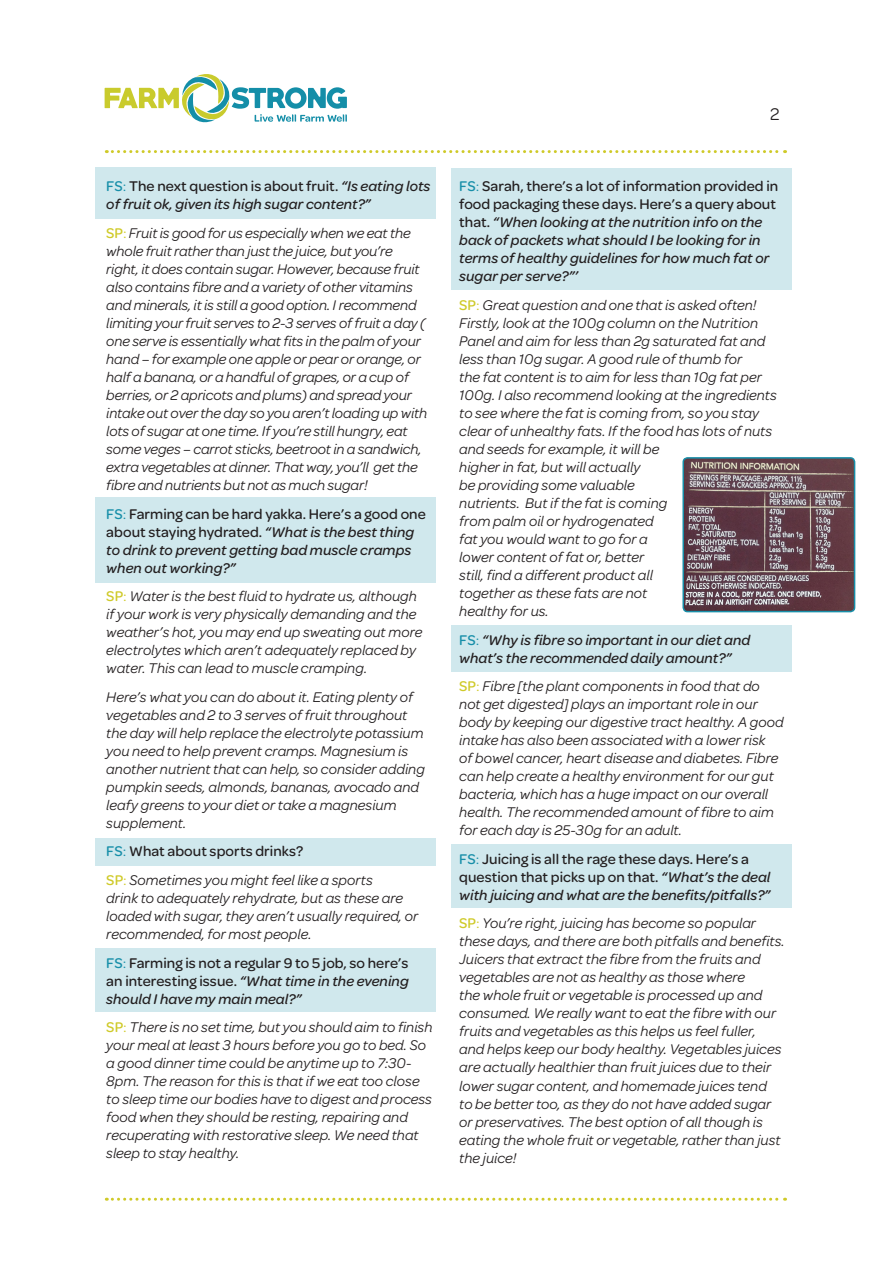
<style>
.page{position:relative;width:893px;height:1263px;background:#fff}
.page>*{position:absolute;margin:0;border:0;box-sizing:border-box;transform-origin:0 0}
.t1{font:18px "Omnes";color:#231f20}
.FS_Body{font:italic 15px/18px "Omnes";letter-spacing:.005em;color:#231f20}
.FS_Body-2{font:italic 500 15px/18px "Omnes";letter-spacing:.005em;color:#231f20}
.FS_Body-3{font:500 15px/18px "Omnes";letter-spacing:.005em;color:#231f20;text-align:justify}
.s1{font-style:normal;color:#188fa9}
.s2{font-weight:400;font-style:normal;color:#188fa9}
.s3{font-style:normal}
.s4{font-weight:500;font-style:normal;color:#cfca29}
.s5{font-style:normal;color:#cfca29}
.s6{color:#188fa9}
.s7{font-weight:400;color:#188fa9}
.s8{font-style:italic}
</style>
<div class="page">
<svg style="left:106px;top:150px;width:679px;height:3px"></svg>
<svg style="left:105px;top:74px;width:242px;height:49px"></svg>
<div style="left:96px;top:168px;width:340px;height:51px;background:#d0e8ed"></div>
<div style="left:452px;top:625px;width:340px;height:46px;background:#d0e8ed"></div>
<div style="left:452px;top:844px;width:340px;height:64px;background:#d0e8ed"></div>
<div style="left:452px;top:168px;width:340px;height:121px;background:#d0e8ed"></div>
<div style="left:96px;top:497px;width:340px;height:85px;background:#d0e8ed"></div>
<div style="left:96px;top:838px;width:340px;height:27px;background:#d0e8ed"></div>
<div style="left:96px;top:948px;width:340px;height:64px;background:#d0e8ed"></div>
<svg style="left:106px;top:1198px;width:679px;height:3px"></svg>
<img style="left:685px;top:458px;width:170px;height:154px">
<div style="left:682px;top:457px;width:173px;height:155px;border:2px solid #188fa9;border-radius:4px"></div>
<p class="FS_Body-2" style="left:106px;top:177px;width:326px"><span class="s1">FS</span><span class="s2">:</span> <span class="s3">The next question is about fruit.</span> “Is eating lots of fruit ok, given its high sugar content?”</p>
<p class="FS_Body" style="left:106px;top:223px;width:323px"><span class="s4">SP</span><span class="s5">:</span> Fruit is good for us especially when we eat the whole fruit rather than just the juice, but you’re right, it does contain sugar. However, because fruit also contains fibre and a variety of other vitamins and minerals, it is still a good option. I recommend limiting your fruit serves to 2-3 serves of fruit a day ( one serve is essentially what fits in the palm of your hand – for example one apple or pear or orange, or half a banana, or a handful of grapes, or a cup of berries, or 2 apricots and plums) and spread your intake out over the day so you aren’t loading up with lots of sugar at one time. If you’re still hungry, eat some veges – carrot sticks, beetroot in a sandwich, extra vegetables at dinner. That way, you’ll get the fibre and nutrients but not as much sugar!</p>
<p class="FS_Body-2" style="left:106px;top:504px;width:321px"><span class="s1">FS</span><span class="s2">:</span> <span class="s3">Farming can be hard yakka. Here’s a good one about staying hydrated.</span> “What is the best thing to drink to prevent getting bad muscle cramps when out working?”</p>
<p class="FS_Body" style="left:106px;top:586px;width:318px"><span class="s4">SP</span><span class="s5">:</span> Water is the best fluid to hydrate us, although if your work is very physically demanding and the weather’s hot, you may end up sweating out more electrolytes which aren’t adequately replaced by water. This can lead to muscle cramping.</p>
<p class="FS_Body" style="left:106px;top:687px;width:320px">Here’s what you can do about it. Eating plenty of vegetables and 2 to 3 serves of fruit throughout the day will help replace the electrolyte potassium you need to help prevent cramps. Magnesium is another nutrient that can help, so consider adding pumpkin seeds, almonds, bananas, avocado and leafy greens to your diet or take a magnesium supplement.</p>
<p class="FS_Body-3" style="left:106px;top:842px;width:198px"><span class="s6">FS</span><span class="s7">:</span> What about sports drinks?</p>
<p class="FS_Body" style="left:106px;top:870px;width:313px"><span class="s4">SP</span><span class="s5">:</span> Sometimes you might feel like a sports<br>drink to adequately rehydrate, but as these are loaded with sugar, they aren’t usually required, or recommended, for most people.</p>
<p class="FS_Body-3" style="left:106px;top:953px;width:304px"><span class="s6">FS</span><span class="s7">:</span> Farming is not a regular 9 to 5 job, so here’s an interesting issue. <span class="s8">“What time in the evening should I have my main meal?”</span></p>
<p class="FS_Body" style="left:106px;top:1018px;width:328px"><span class="s4">SP</span><span class="s5">:</span> There is no set time, but you should aim to finish your meal at least 3 hours before you go to bed. So a good dinner time could be anytime up to 7:30- 8pm. The reason for this is that if we eat too close to sleep time our bodies have to digest and process food when they should be resting, repairing and recuperating with restorative sleep. We need that sleep to stay healthy.</p>
<p class="t1" style="left:770px;top:102px;width:11px">2</p>
<p class="FS_Body-2" style="left:459px;top:177px;width:321px"><span class="s1">FS</span><span class="s2">:</span> <span class="s3">Sarah, there’s a lot of information provided in food packaging these days. Here’s a query about that.</span> “When looking at the nutrition info on the back of packets what should I be looking for in terms of healthy guidelines for how much fat or sugar per serve?”’</p>
<p class="FS_Body" style="left:459px;top:295px;width:319px"><span class="s4">SP</span><span class="s5">:</span> Great question and one that is asked often!<br>Firstly, look at the 100g column on the Nutrition Panel and aim for less than 2g saturated fat and less than 10g sugar. A good rule of thumb for<br>the fat content is to aim for less than 10g fat per 100g. I also recommend looking at the ingredients to see where the fat is coming from, so you stay clear of unhealthy fats. If the food has lots of nuts and seeds for example, it will be<br>higher in fat, but will actually<br>be providing some valuable<br>nutrients. But if the fat is coming<br>from palm oil or hydrogenated<br>fat you would want to go for a<br>lower content of fat or, better<br>still, find a different product all<br>together as these fats are not<br>healthy for us.</p>
<p class="FS_Body-2" style="left:459px;top:630px;width:293px"><span class="s1">FS</span><span class="s2">:</span> “Why is fibre so important in our diet and what’s the recommended daily amount?”</p>
<p class="FS_Body" style="left:459px;top:676px;width:326px"><span class="s4">SP</span><span class="s5">:</span> Fibre [the plant components in food that do not get digested] plays an important role in our body by keeping our digestive tract healthy. A good intake has also been associated with a lower risk<br>of bowel cancer, heart disease and diabetes. Fibre can help create a healthy environment for our gut bacteria, which has a huge impact on our overall health. The recommended amount of fibre to aim for each day is 25-30g for an adult.</p>
<p class="FS_Body-3" style="left:459px;top:849px;width:313px;text-align:left"><span class="s6">FS</span><span class="s7">:</span> Juicing is all the rage these days. Here’s a question that picks up on that. <span class="s8">“What’s the deal with juicing and what are the benefits/pitfalls?”</span></p>
<p class="FS_Body" style="left:459px;top:914px;width:327px"><span class="s4">SP</span><span class="s5">:</span> You’re right, juicing has become so popular these days, and there are both pitfalls and benefits.<br>Juicers that extract the fibre from the fruits and vegetables are not as healthy as those where<br>the whole fruit or vegetable is processed up and consumed. We really want to eat the fibre with our fruits and vegetables as this helps us feel fuller, and helps keep our body healthy. Vegetables juices are actually healthier than fruit juices due to their lower sugar content, and homemade juices tend<br>to be better too, as they do not have added sugar or preservatives. The best option of all though is eating the whole fruit or vegetable, rather than just the juice!</p>
</div>
